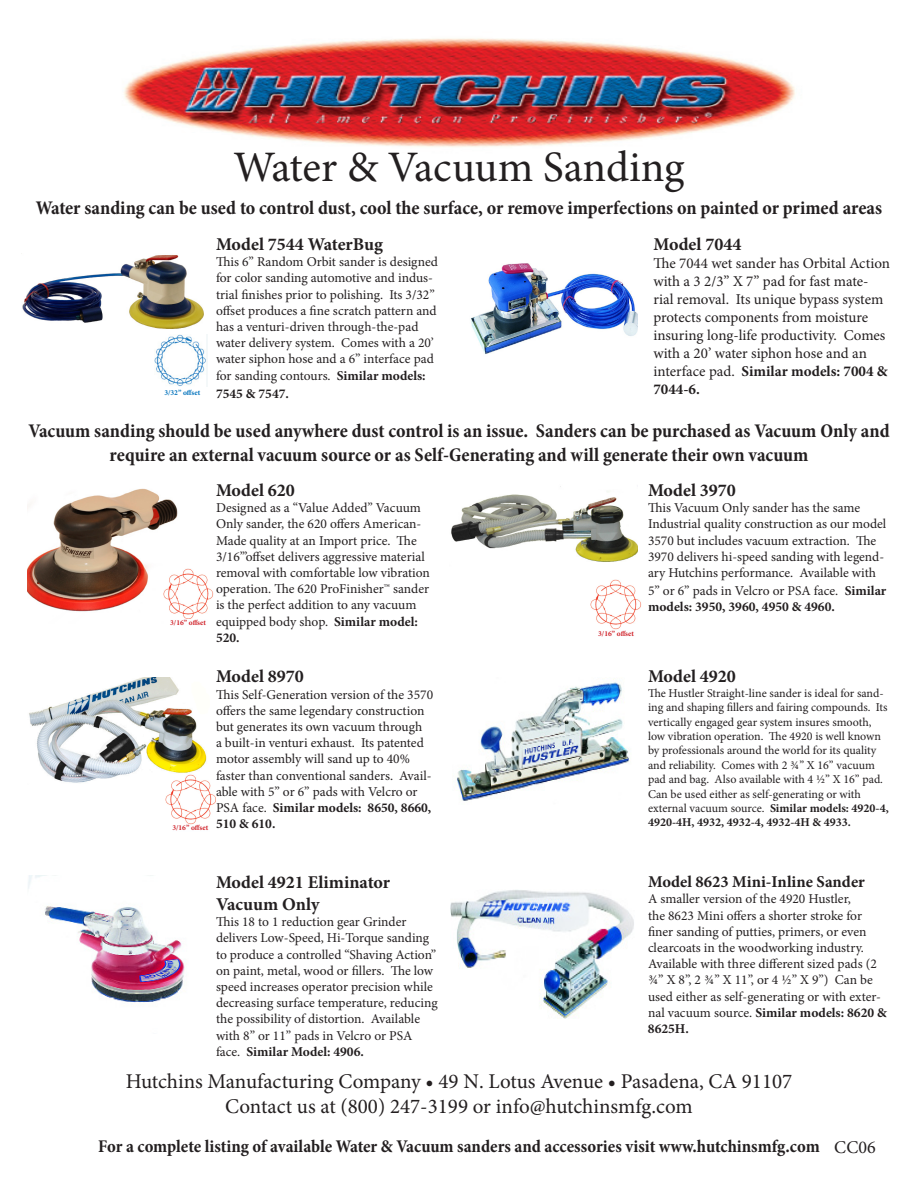
<style>
.page{position:relative;width:918px;height:1188px;background:#fff}
.page>*{position:absolute;margin:0;border:0;box-sizing:border-box;transform-origin:0 0}
.t1{font:43.5px "Minion Pro";letter-spacing:-.005em;color:#231f20}
.t2{font:21px "Minion Pro";color:#231f20}
.t3{font:700 condensed 19.5px/23.4px "Minion Pro";color:#231f20;text-align:center}
.t4{font:700 18px/21.6px "Minion Pro";color:#231f20}
.t5{font:700 condensed 18px "Minion Pro";letter-spacing:-.005em;color:#231f20}
.t6{font:18px "Minion Pro";color:#231f20}
.t7{font:700 16.5px "Minion Pro";color:#231f20}
.t8{font:15px/18px "Minion Pro";letter-spacing:-.005em;color:#231f20}
.t9{font:13.5px/16.2px "Minion Pro";color:#231f20}
.t10{font:700 13.5px/16.2px "Minion Pro";color:#231f20}
.t11{font:12px/14.4px "Minion Pro";color:#231f20}
.t12{font:700 7.5px "Minion Pro";color:#d1232a}
.t13{font:700 7.5px "Minion Pro";color:#0072bc}
.s1{font-weight:700}
.s2{font-weight:400}
</style>
<div class="page">
<img style="left:124px;top:38px;width:671px;height:109px">
<img style="left:28px;top:875px;width:159px;height:128px">
<img style="left:451px;top:486px;width:186px;height:76px">
<img style="left:29px;top:678px;width:178px;height:105px">
<img style="left:471px;top:263px;width:166px;height:91px">
<img style="left:451px;top:890px;width:183px;height:129px">
<img style="left:27px;top:488px;width:162px;height:124px">
<img style="left:21px;top:253px;width:182px;height:76px">
<img style="left:457px;top:679px;width:173px;height:122px">
<img style="left:163px;top:569px;width:51px;height:50px">
<img style="left:165px;top:774px;width:51px;height:51px">
<img style="left:591px;top:580px;width:51px;height:50px">
<div style="left:155px;top:334px;width:53px;height:53px;background:#f4f8f9"></div>
<img style="left:155px;top:334px;width:51px;height:52px">
<p class="t1" style="left:233px;top:138px;width:453px">Water &amp; Vacuum Sanding</p>
<p class="t3" style="left:36px;top:196px;width:848px">Water sanding can be used to control dust, cool the surface, or remove imperfections on painted or primed areas</p>
<p class="t13" style="left:164px;top:388px;width:37px">3/32” offset</p>
<p class="t4" style="left:216px;top:233px;width:168px">Model 7544 WaterBug</p>
<p class="t9" style="left:216px;top:254px;width:223px">This 6” Random Orbit sander is designed for color sanding automotive and indus&shy;trial finishes prior to polishing. Its 3/32” offset produces a fine scratch pattern and has a venturi-driven through-the-pad water delivery system. Comes with a 20’ water siphon hose and a 6” interface pad for sanding contours. <span class="s1">Similar models:</span></p>
<p class="t10" style="left:216px;top:385px;width:74px">7545 &amp; 7547.</p>
<p class="t4" style="left:653px;top:233px;width:89px">Model 7044</p>
<p class="t8" style="left:653px;top:254px;width:238px">The 7044 wet sander has Orbital Action with a 3 2/3” X 7” pad for fast mate&shy;rial removal. Its unique bypass system protects components from moisture insuring long-life productivity. Comes with a 20’ water siphon hose and an interface pad. <span class="s1">Similar models: 7004 &amp; 7044-6.</span></p>
<p class="t3" style="left:28px;top:419px;width:863px">Vacuum sanding should be used anywhere dust control is an issue. Sanders can be purchased as Vacuum Only and require an external vacuum source or as Self-Generating and will generate their own vacuum</p>
<p class="t12" style="left:170px;top:617px;width:37px">3/16” offset</p>
<p class="t4" style="left:216px;top:479px;width:80px">Model 620</p>
<p class="t9" style="left:216px;top:500px;width:215px">Designed as a “Value Added” Vacuum Only sander, the 620 offers American-Made quality at an Import price. The 3/16’”offset delivers aggressive material removal with comfortable low vibration operation. The 620 ProFinisher™ sander is the perfect addition to any vacuum equipped body shop. <span class="s1">Similar model:<br>520.</span></p>
<p class="t4" style="left:216px;top:666px;width:89px">Model 8970</p>
<p class="t9" style="left:216px;top:686px;width:219px">This Self-Generation version of the 3570 offers the same legendary construction but generates its own vacuum through<br>a built-in venturi exhaust. Its patented motor assembly will sand up to 40% faster than conventional sanders. Avail&shy;able with 5” or 6” pads with Velcro or PSA face. <span class="s1">Similar models: 8650, 8660, 510 &amp; 610.</span></p>
<p class="t12" style="left:172px;top:823px;width:37px">3/16” offset</p>
<p class="t12" style="left:598px;top:628px;width:37px">3/16” offset</p>
<p class="t4" style="left:648px;top:479px;width:89px">Model 3970</p>
<p class="t9" style="left:648px;top:500px;width:240px">This Vacuum Only sander has the same Industrial quality construction as our model 3570 but includes vacuum extraction. The 3970 delivers hi-speed sanding with legend&shy;ary Hutchins performance. Available with</p>
<p class="t10" style="left:648px;top:583px;width:240px"><span class="s2">5” or 6” pads in Velcro or PSA face.</span> Similar models: 3950, 3960, 4950 &amp; 4960.</p>
<p class="t4" style="left:648px;top:666px;width:89px">Model 4920</p>
<p class="t11" style="left:648px;top:686px;width:242px">The Hustler Straight-line sander is ideal for sand&shy;ing and shaping fillers and fairing compounds. Its vertically engaged gear system insures smooth, low vibration operation. The 4920 is well known by professionals around the world for its quality and reliability. Comes with 2 ¾” X 16” vacuum pad and bag. Also available with 4 ½” X 16” pad.<br>Can be used either as self-generating or with external vacuum source. <span class="s1">Similar models: 4920-4, 4920-4H, 4932, 4932-4, 4932-4H &amp; 4933.</span></p>
<p class="t7" style="left:648px;top:870px;width:218px">Model 8623 Mini-Inline Sander</p>
<p class="t9" style="left:648px;top:891px;width:240px">A smaller version of the 4920 Hustler,<br>the 8623 Mini offers a shorter stroke for finer sanding of putties, primers, or even clearcoats in the woodworking industry.<br>Available with three different sized pads (2 ¾” X 8”, 2 ¾” X 11”, or 4 ½” X 9”) Can be used either as self-generating or with exter&shy;nal vacuum source. <span class="s1">Similar models: 8620 &amp; 8625H.</span></p>
<p class="t4" style="left:216px;top:872px;width:176px">Model 4921 Eliminator<br>Vacuum Only</p>
<p class="t9" style="left:216px;top:914px;width:223px">This 18 to 1 reduction gear Grinder delivers Low-Speed, Hi-Torque sanding to produce a controlled “Shaving Action” on paint, metal, wood or fillers. The low speed increases operator precision while decreasing surface temperature, reducing the possibility of distortion. Available with 8” or 11” pads in Velcro or PSA face. <span class="s1">Similar Model: 4906.</span></p>
<p class="t2" style="left:126px;top:1067px;width:668px">Hutchins Manufacturing Company • 49 N. Lotus Avenue • Pasadena, CA 91107</p>
<p class="t2" style="left:225px;top:1092px;width:469px">Contact us at (800) 247-3199 or info@hutchinsmfg.com</p>
<p class="t5" style="left:98px;top:1134px;width:723px">For a complete listing of available Water &amp; Vacuum sanders and accessories visit www.hutchinsmfg.com</p>
<p class="t6" style="left:834px;top:1136px;width:43px">CC06</p>
</div>
